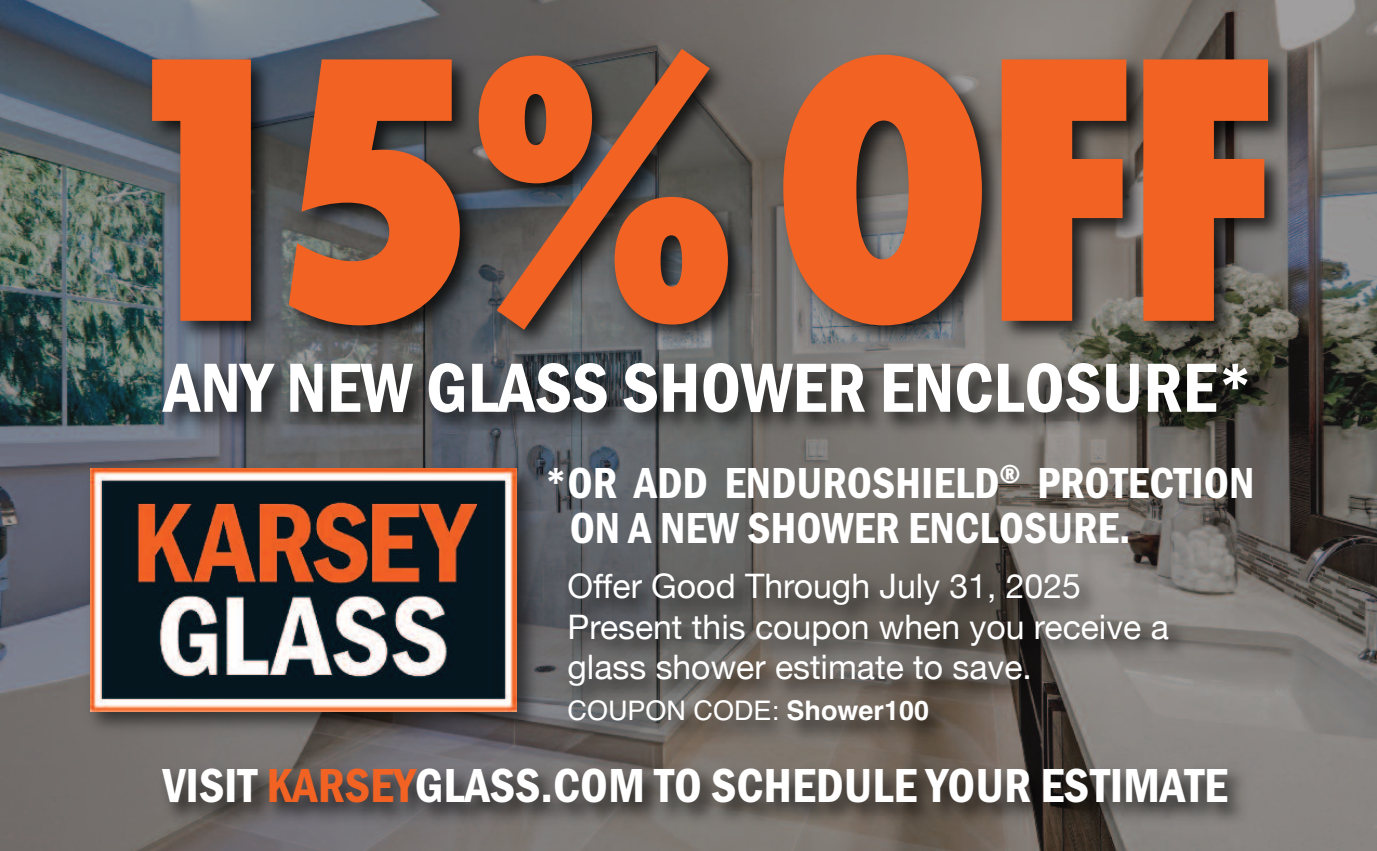
<style>
.page{position:relative;width:1377px;height:851px;background:#fff}
.page>*{position:absolute;margin:0;border:0;box-sizing:border-box;transform-origin:0 0}
.t1{font:800 condensed 346.5px "Futura";color:#f26223}
.t2{font:600 condensed 72px "Franklin Gothic";color:#fff}
.t3{font:600 condensed 49.5px "Franklin Gothic";color:#fff}
.t4{font:600 condensed 45px/45px "Franklin Gothic";color:#fff}
.t5{font:33.75px/40.5px "Helvetica Neue";color:#fff}
.t6{font:27px "Helvetica";color:#fff}
.s1{font-weight:700}
.s2{color:#f26223}
</style>
<div class="page">
<img style="left:0;top:539px;width:1377px;height:311px">
<img style="left:0;top:0;width:1377px;height:539px">
<img style="left:75px;top:455px;width:485px;height:300px">
<img style="left:90px;top:469px;width:427px;height:242px">
<img style="left:541px;top:554px;width:811px;height:236px">
<img style="left:89px;top:750px;width:1232px;height:100px">
<h1 class="t1" style="left:100px;top:-2px;width:1179px">15%OFF</h1>
<h2 class="t2" style="left:164px;top:345px;width:1092px">ANY NEW GLASS SHOWER ENCLOSURE*</h2>
<h3 class="t4" style="left:570px;top:459px;width:686px;text-indent:-25px">*OR ADD ENDUROSHIELD<sup>®</sup> PROTECTION<br>ON A NEW SHOWER ENCLOSURE.</h3>
<p class="t5" style="left:568px;top:565px;width:603px">Offer Good Through July 31, 2025<br>Present this coupon when you receive a glass shower estimate to save.</p>
<p class="t6" style="left:568px;top:694px;width:363px">COUPON CODE: <span class="s1">Shower100</span></p>
<h3 class="t3" style="left:163px;top:756px;width:1066px">VISIT <span class="s2">KARSEY</span>GLASS.COM TO SCHEDULE YOUR ESTIMATE</h3>
</div>
